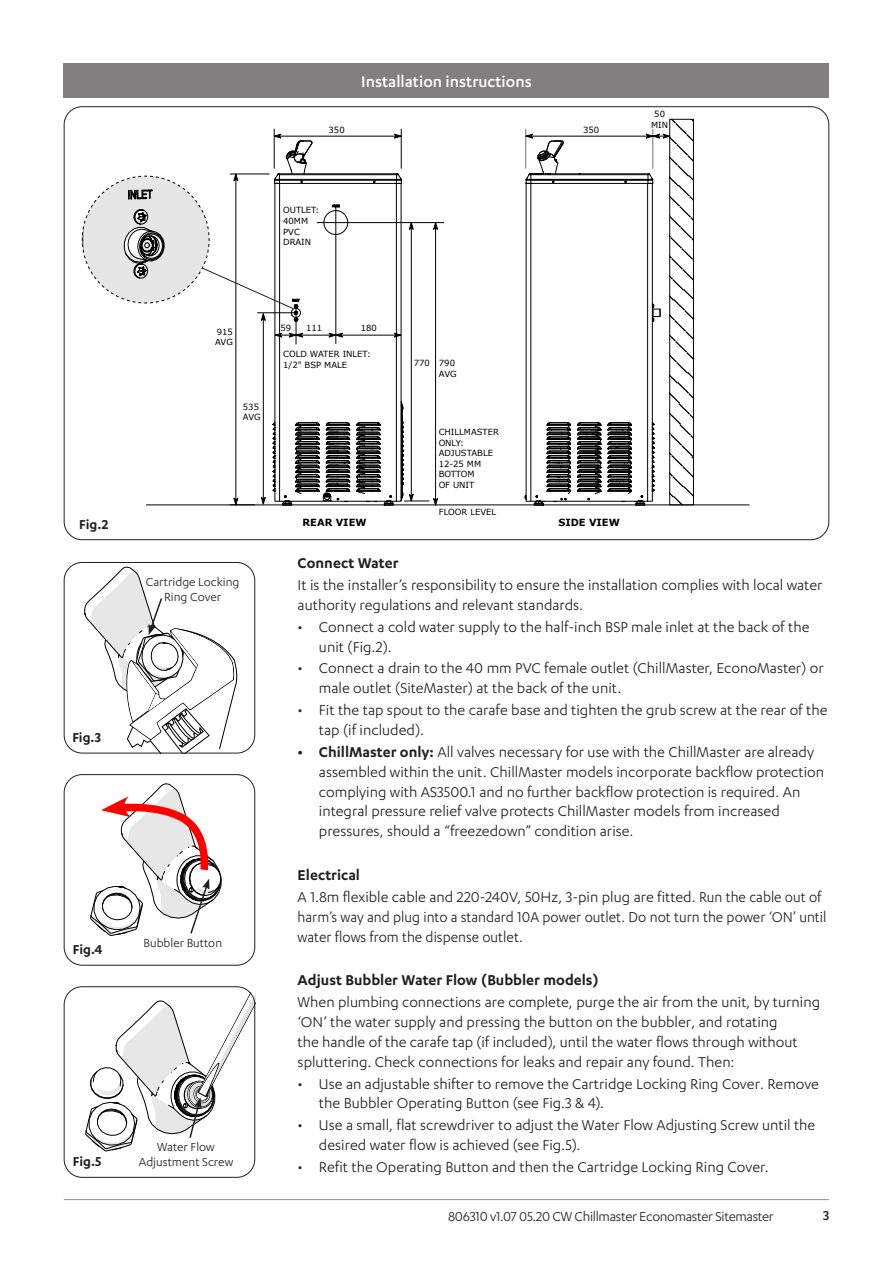
<style>
.page{position:relative;width:893px;height:1263px;background:#fff}
.page>*{position:absolute;margin:0;border:0;box-sizing:border-box;transform-origin:0 0}
.t1{font:500 18px "Karbon";color:#fff}
.subhead1{font:16.5px/19.8px "Karbon";color:#231f20}
.Body_Copy{font:16.5px/19.8px "Karbon";color:#231f20}
.Body_Copy-2{font:600 16.5px "Karbon";color:#231f20}
.subhead1-2{font:600 16.5px "Karbon";color:#231f20}
.t2{font:15px "Karbon";letter-spacing:-.02em;color:#231f20}
.t3{font:600 15px "Karbon";letter-spacing:-.005em;color:#231f20}
.t4{font:500 15px "Karbon";color:#231f20}
.t5{font:13.5px "Karbon";color:#231f20}
.t6{font:700 9.9px "Verdana";color:#000}
.t7{font:8.4px/10.5px "Verdana";color:#000}
.s1{font-weight:600}
</style>
<div class="page">
<hr style="left:64px;top:1199px;width:765px;height:1px;background:#939598">
<hr style="left:146px;top:504px;width:603px;height:1px;background:#000">
<svg style="left:672px;top:121px;width:20px;height:375px"></svg>
<div style="left:669px;top:119px;width:25px;height:386px;border:1px solid #070707"></div>
<svg style="left:524px;top:133px;width:161px;height:373px"></svg>
<hr style="left:653px;top:129px;width:1px;height:40px;background:#000">
<hr style="left:526px;top:129px;width:1px;height:40px;background:#000">
<svg style="left:82px;top:128px;width:365px;height:378px"></svg>
<svg style="left:84px;top:566px;width:171px;height:187px"></svg>
<div style="left:64px;top:774px;width:191px;height:191px;border:1px solid #231f20;border-radius:18px"></div>
<svg style="left:90px;top:783px;width:132px;height:153px"></svg>
<div style="left:64px;top:986px;width:191px;height:192px;border:1px solid #231f20;border-radius:18px"></div>
<svg style="left:85px;top:993px;width:170px;height:158px"></svg>
<div style="left:64px;top:64px;width:765px;height:34px;background:#827f80"></div>
<p class="t1" style="left:361px;top:71px;width:172px">Installation instructions</p>
<p class="t7" style="left:329px;top:125px;width:18px">350</p>
<p class="t7" style="left:583px;top:125px;width:18px">350</p>
<p class="t7" style="left:283px;top:205px;width:38px">OUTLET:<br>40MM<br>PVC<br>DRAIN</p>
<p class="t7" style="left:651px;top:109px;width:18px;text-align:center">50<br>MIN</p>
<p class="t7" style="left:215px;top:326px;width:19px">915<br>AVG</p>
<p class="t7" style="left:243px;top:401px;width:19px">535<br>AVG</p>
<p class="t3" style="left:79px;top:516px;width:31px">Fig.2</p>
<p class="t5" style="left:146px;top:574px;width:95px">Cartridge Locking</p>
<p class="t5" style="left:164px;top:589px;width:59px">Ring Cover</p>
<p class="t3" style="left:72px;top:729px;width:30px">Fig.3</p>
<p class="t3" style="left:73px;top:941px;width:31px">Fig.4</p>
<p class="t5" style="left:144px;top:935px;width:80px">Bubbler Button</p>
<p class="t5" style="left:157px;top:1139px;width:59px">Water Flow</p>
<p class="t3" style="left:73px;top:1153px;width:30px">Fig.5</p>
<p class="t5" style="left:139px;top:1154px;width:96px">Adjustment Screw</p>
<p class="t7" style="left:281px;top:323px;width:12px">59</p>
<p class="t7" style="left:306px;top:323px;width:18px">111</p>
<p class="t7" style="left:361px;top:323px;width:18px">180</p>
<p class="t7" style="left:283px;top:349px;width:89px">COLD WATER INLET:<br>1/2" BSP MALE</p>
<p class="t7" style="left:414px;top:358px;width:45px;text-align:right">770 790<br>AVG</p>
<p class="t7" style="left:439px;top:427px;width:62px">CHILLMASTER<br>ONLY:<br>ADJUSTABLE<br>12-25 MM<br>BOTTOM<br>OF UNIT</p>
<p class="t7" style="left:439px;top:506px;width:59px">FLOOR LEVEL</p>
<p class="t6" style="left:303px;top:515px;width:65px">REAR VIEW</p>
<p class="t6" style="left:558px;top:515px;width:63px">SIDE VIEW</p>
<p class="Body_Copy-2" style="left:298px;top:554px;width:102px">Connect Water</p>
<p class="Body_Copy" style="left:298px;top:575px;width:526px">It is the installer’s responsibility to ensure the installation complies with local water authority regulations and relevant standards.</p>
<p class="subhead1" style="left:319px;top:616px;width:492px;text-indent:-21px">• Connect a cold water supply to the half-inch BSP male inlet at the back of the unit (Fig.2).</p>
<p class="subhead1" style="left:319px;top:658px;width:506px;text-indent:-21px">• Connect a drain to the 40 mm PVC female outlet (ChillMaster, EconoMaster) or male outlet (SiteMaster) at the back of the unit.</p>
<p class="subhead1" style="left:319px;top:700px;width:510px;text-indent:-21px">• Fit the tap spout to the carafe base and tighten the grub screw at the rear of the tap (if included).</p>
<p class="subhead1" style="left:319px;top:741px;width:507px;text-indent:-21px"><span class="s1">• ChillMaster only:</span> All valves necessary for use with the ChillMaster are already assembled within the unit. ChillMaster models incorporate backflow protection complying with AS3500.1 and no further backflow protection is required. An integral pressure relief valve protects ChillMaster models from increased pressures, should a “freezedown” condition arise.</p>
<p class="subhead1-2" style="left:298px;top:866px;width:64px">Electrical</p>
<p class="Body_Copy" style="left:298px;top:886px;width:530px">A 1.8m flexible cable and 220-240V, 50Hz, 3-pin plug are fitted. Run the cable out of harm’s way and plug into a standard 10A power outlet. Do not turn the power ‘ON’ until water flows from the dispense outlet.</p>
<p class="Body_Copy-2" style="left:298px;top:971px;width:303px">Adjust Bubbler Water Flow (Bubbler models)</p>
<p class="subhead1" style="left:298px;top:992px;width:524px">When plumbing connections are complete, purge the air from the unit, by turning ‘ON’ the water supply and pressing the button on the bubbler, and rotating<br>the handle of the carafe tap (if included), until the water flows through without spluttering. Check connections for leaks and repair any found. Then:</p>
<p class="subhead1" style="left:319px;top:1073px;width:502px;text-indent:-21px">• Use an adjustable shifter to remove the Cartridge Locking Ring Cover. Remove the Bubbler Operating Button (see Fig.3 &amp; 4).</p>
<p class="subhead1" style="left:319px;top:1115px;width:498px;text-indent:-21px">• Use a small, flat screwdriver to adjust the Water Flow Adjusting Screw until the desired water flow is achieved (see Fig.5).</p>
<p class="subhead1" style="left:298px;top:1157px;width:473px">• Refit the Operating Button and then the Cartridge Locking Ring Cover.</p>
<p class="t2" style="left:448px;top:1208px;width:327px">806310 v1.07 05.20 CW Chillmaster Economaster Sitemaster</p>
<p class="t4" style="left:823px;top:1207px;width:8px">3</p>
</div>
